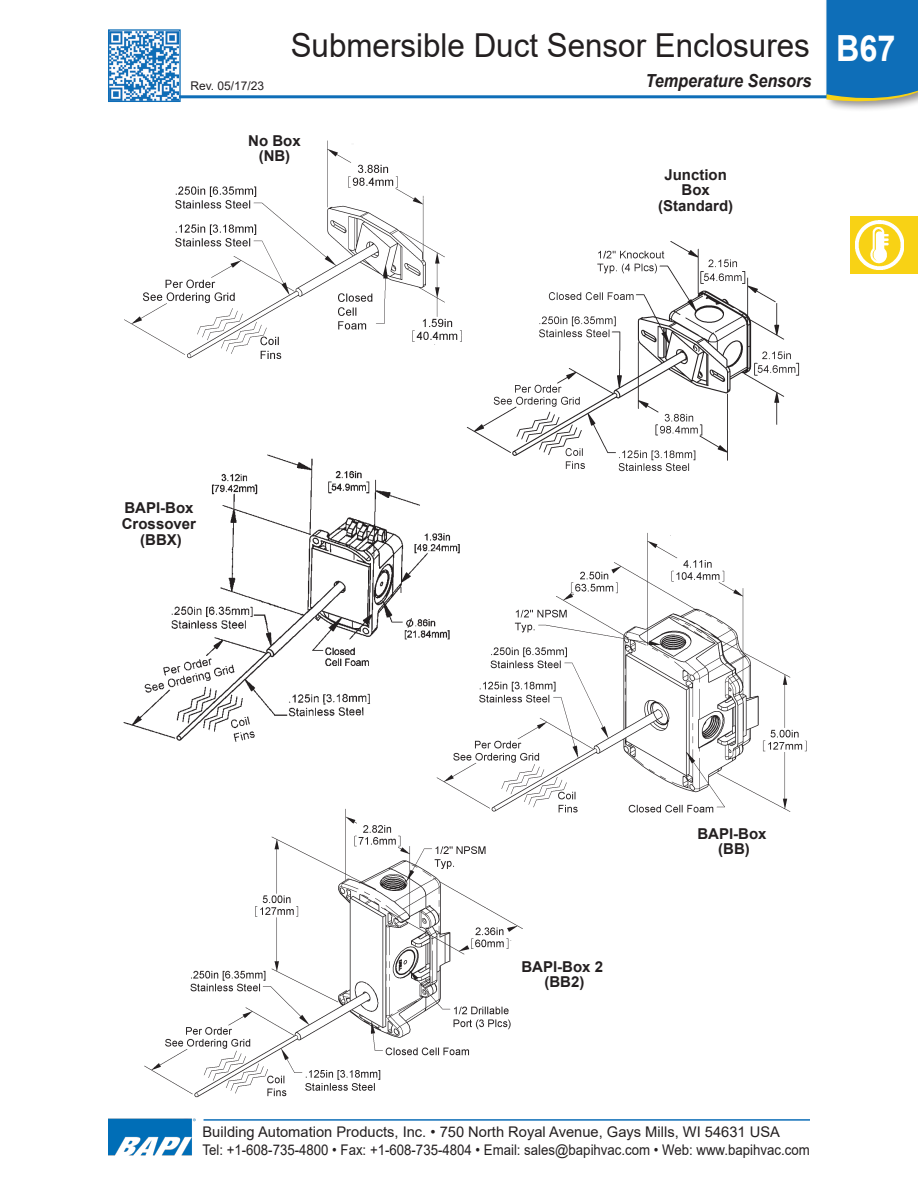
<style>
.page{position:relative;width:918px;height:1188px;background:#fff}
.page>*{position:absolute;margin:0;border:0;box-sizing:border-box;transform-origin:0 0}
.t1{font:700 36px "Arial";color:#fff;scale:.9 1}
.Sub_Section_Title{font:33px "Arial";color:#231f20;scale:.95 1}
.t2{font:italic 700 18px "Arial";color:#231f20;scale:.9 1}
.Pict_Title{font:700 15px/15px "Arial";color:#231f20;text-align:center}
.t3{font:14.7px/18px "Arial";color:#231f20}
.Body_text{font:12px "Arial";color:#231f20}
</style>
<div class="page">
<hr style="left:124px;top:95px;width:728px;height:3px;background:#0e6eb8">
<img style="left:110px;top:31px;width:69px;height:69px">
<div style="left:108px;top:29px;width:73px;height:73px;border:1px solid #0e6eb8"></div>
<div style="left:823px;top:0;width:95px;height:112px;background:#231f20;opacity:.5"></div>
<svg style="left:826px;top:0;width:92px;height:106px;background:#2277b4"></svg>
<hr style="left:204px;top:1119px;width:606px;height:2px;background:#0e6eb8">
<img style="left:108px;top:1118px;width:87px;height:38px">
<div style="left:850px;top:217px;width:68px;height:57px;background:#f8d215"></div>
<img style="left:856px;top:221px;width:48px;height:48px">
<img style="left:466px;top:241px;width:334px;height:231px">
<img style="left:124px;top:140px;width:345px;height:230px">
<img style="left:123px;top:454px;width:313px;height:288px">
<img style="left:436px;top:533px;width:371px;height:280px">
<img style="left:144px;top:800px;width:387px;height:298px">
<p class="Body_text" style="left:190px;top:78px;width:75px">Rev. 05/17/23</p>
<p class="Sub_Section_Title" style="left:291px;top:23px;width:548px">Submersible Duct Sensor Enclosures</p>
<p class="t2" style="left:646px;top:69px;width:186px">Temperature Sensors</p>
<p class="Pict_Title" style="left:248px;top:134px;width:54px">No Box (NB)</p>
<p class="Pict_Title" style="left:664px;top:167px;width:64px">Junction<br>Box</p>
<p class="Pict_Title" style="left:658px;top:199px;width:76px">(Standard)</p>
<h1 class="t1" style="left:836px;top:23px;width:68px">B67</h1>
<p class="Pict_Title" style="left:122px;top:500px;width:76px;line-height:15.8px;text-align:left">BAPI-Box<br>Crossover</p>
<p class="Pict_Title" style="left:140px;top:532px;width:43px">(BBX)</p>
<p class="Pict_Title" style="left:521px;top:959px;width:83px">BAPI-Box 2</p>
<p class="Pict_Title" style="left:544px;top:975px;width:41px">(BB2)</p>
<p class="Pict_Title" style="left:697px;top:826px;width:71px">BAPI-Box</p>
<p class="Pict_Title" style="left:718px;top:842px;width:33px">(BB)</p>
<p class="t3" style="left:202px;top:1123px;width:609px">Building Automation Products, Inc. • 750 North Royal Avenue, Gays Mills, WI 54631 USA<br>Tel: +1-608-735-4800 • Fax: +1-608-735-4804 • Email: sales@bapihvac.com • Web: www.bapihvac.com</p>
</div>
